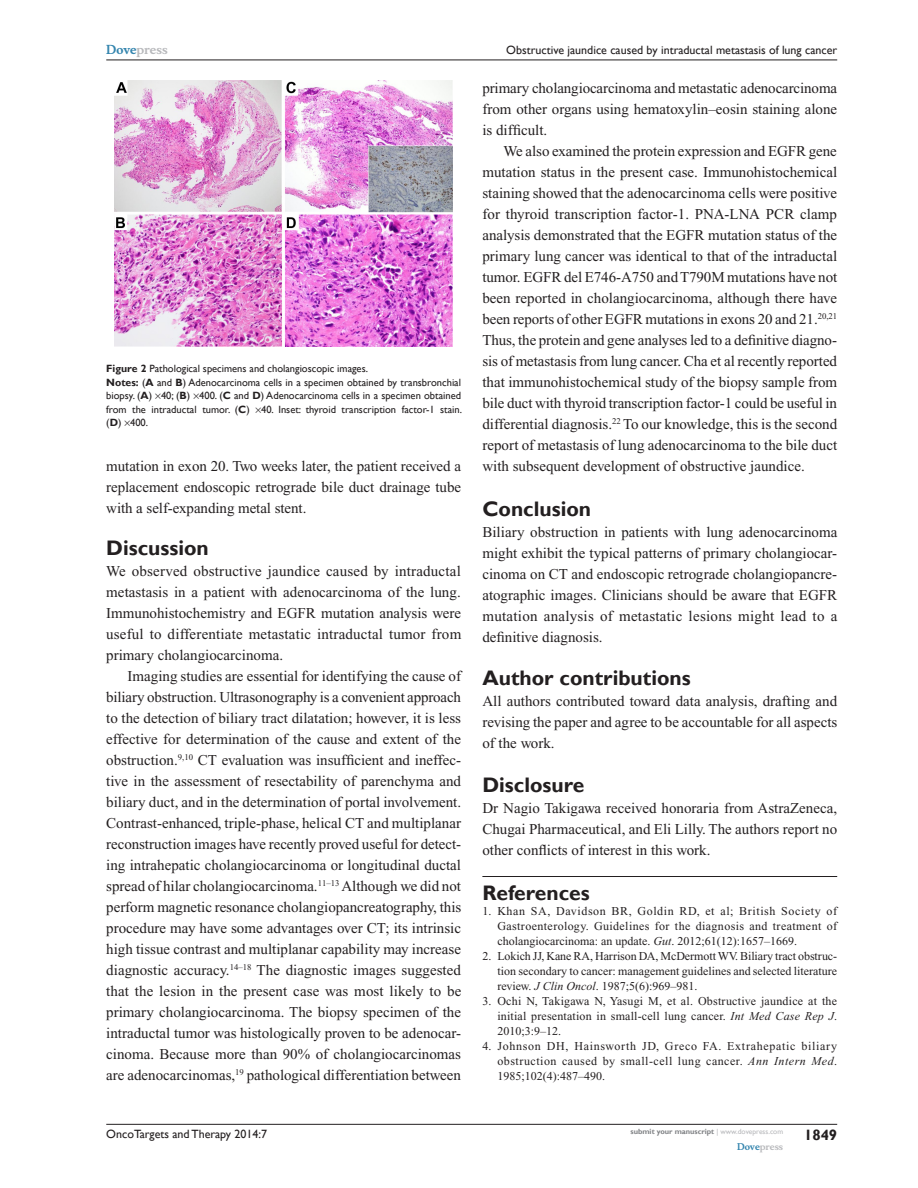
<style>
.page{position:relative;width:918px;height:1188px;background:#fff}
.page>*{position:absolute;margin:0;border:0;box-sizing:border-box;transform-origin:0 0}
.RefH{font:700 21px "Gill Sans";color:#231f20}
.Tx{font:15px/21px "Times New Roman";color:#231f20;text-align:justify}
.TxF{font:15px/21px "Times New Roman";color:#231f20;text-align:justify}
.RunFolio-R{font:700 15px "Gill Sans";color:#231f20}
.RefNL1{font:12px/15px "Times New Roman";color:#231f20;text-align:justify}
.RunH-R{font:12px "Gill Sans";color:#231f20}
.RunF-R{font:12px "Gill Sans";color:#231f20}
.RunH-Brand-R{font:700 12px "Musee";color:#b8b9bc}
.FigSNRI{font:10.5px/13.5px "Gill Sans";color:#231f20;text-align:justify}
.FC{font:10.5px "Gill Sans";color:#231f20}
.RunF-Brand-R{font:700 9px "Musee";color:#b8b9bc}
.RunF-SubmityourMS-R{font:700 7.5px "Gill Sans";color:#808285}
.s1{color:#3485ae}
.s2{font-weight:700}
.s3{font-style:italic}
.s4{font-weight:400;color:#b8b9bc}
</style>
<div class="page">
<hr style="left:106px;top:1124px;width:731px;height:1px;background:#231f20">
<hr style="left:106px;top:60px;width:731px;height:1px;background:#231f20">
<hr style="left:482px;top:876px;width:355px;height:1px;background:#231f20">
<img style="left:114px;top:81px;width:339px;height:266px">
<p class="RunH-Brand-R" style="left:106px;top:43px;width:63px"><span class="s1">Dove</span>press</p>
<p class="FC" style="left:106px;top:363px;width:263px"><span class="s2">Figure 2</span> Pathological specimens and cholangioscopic images.</p>
<p class="FigSNRI" style="left:106px;top:376px;width:357px"><span class="s2">Notes:</span> (<span class="s2">A</span> and <span class="s2">B</span>) Adenocarcinoma cells in a specimen obtained by transbronchial biopsy. (<span class="s2">A</span>) 40; (<span class="s2">B</span>) 400. (<span class="s2">C</span> and <span class="s2">D</span>) Adenocarcinoma cells in a specimen obtained from the intraductal tumor. (<span class="s2">C</span>) 40. Inset: thyroid transcription factor-1 stain. (<span class="s2">D</span>) 400.</p>
<p class="Tx" style="left:106px;top:455px;width:356px">mutation in exon 20. Two weeks later, the patient received a replacement endoscopic retrograde bile duct drainage tube with a self-expanding metal stent.</p>
<h1 class="RefH" style="left:106px;top:535px;width:104px">Discussion</h1>
<p class="TxF" style="left:106px;top:560px;width:357px">We observed obstructive jaundice caused by intraductal metastasis in a patient with adenocarcinoma of the lung.<br>Immunohistochemistry and EGFR mutation analysis were useful to differentiate metastatic intraductal tumor from primary cholangiocarcinoma.</p>
<p class="Tx" style="left:106px;top:665px;width:357px;text-indent:21px">Imaging studies are essential for identifying the cause of biliary obstruction. Ultrasonography is a convenient approach to the detection of biliary tract dilatation; however, it is less effective for determination of the cause and extent of the obstruction.<sup>9,10</sup> CT evaluation was insufficient and ineffec&shy;tive in the assessment of resectability of parenchyma and biliary duct, and in the determination of portal involvement.<br>Contrast-enhanced, triple-phase, helical CT and multiplanar reconstruction images have recently proved useful for detect&shy;ing intrahepatic cholangiocarcinoma or longitudinal ductal spread of hilar cholangiocarcinoma.<sup>11–13</sup> Although we did not perform magnetic resonance cholangiopancreatography, this procedure may have some advantages over CT; its intrinsic high tissue contrast and multiplanar capability may increase diagnostic accuracy.<sup>14–18</sup> The diagnostic images suggested that the lesion in the present case was most likely to be primary cholangiocarcinoma. The biopsy specimen of the intraductal tumor was histologically proven to be adenocar&shy;cinoma. Because more than 90% of cholangiocarcinomas are adenocarcinomas,<sup>19</sup> pathological differentiation between</p>
<p class="RunH-R" style="left:506px;top:43px;width:332px">Obstructive jaundice caused by intraductal metastasis of lung cancer</p>
<p class="Tx" style="left:482px;top:77px;width:356px">primary cholangiocarcinoma and metastatic adenocarcinoma from other organs using hematoxylin–eosin staining alone is difficult.</p>
<p class="Tx" style="left:482px;top:140px;width:356px;text-indent:21px">We also examined the protein expression and EGFR gene mutation status in the present case. Immunohistochemical staining showed that the adenocarcinoma cells were positive for thyroid transcription factor-1. PNA-LNA PCR clamp analysis demonstrated that the EGFR mutation status of the primary lung cancer was identical to that of the intraductal tumor. EGFR del E746-A750 and T790M mutations have not been reported in cholangiocarcinoma, although there have been reports of other EGFR mutations in exons 20 and 21.<sup>20,21<br></sup>Thus, the protein and gene analyses led to a definitive diagno&shy;sis of metastasis from lung cancer. Cha et al recently reported that immunohistochemical study of the biopsy sample from bile duct with thyroid transcription factor-1 could be useful in differential diagnosis.<sup>22</sup> To our knowledge, this is the second report of metastasis of lung adenocarcinoma to the bile duct with subsequent development of obstructive jaundice.</p>
<h1 class="RefH" style="left:482px;top:496px;width:110px">Conclusion</h1>
<p class="TxF" style="left:482px;top:521px;width:357px">Biliary obstruction in patients with lung adenocarcinoma might exhibit the typical patterns of primary cholangiocar&shy;cinoma on CT and endoscopic retrograde cholangiopancre&shy;atographic images. Clinicians should be aware that EGFR mutation analysis of metastatic lesions might lead to a definitive diagnosis.</p>
<h1 class="RefH" style="left:482px;top:665px;width:210px">Author contributions</h1>
<p class="TxF" style="left:482px;top:691px;width:357px">All authors contributed toward data analysis, drafting and revising the paper and agree to be accountable for all aspects of the work.</p>
<h1 class="RefH" style="left:482px;top:772px;width:103px">Disclosure</h1>
<p class="TxF" style="left:482px;top:797px;width:356px">Dr Nagio Takigawa received honoraria from AstraZeneca, Chugai Pharmaceutical, and Eli Lilly. The authors report no other conflicts of interest in this work.</p>
<p class="RefH" style="left:482px;top:880px;width:109px">References</p>
<p class="RefNL1" style="left:497px;top:903px;width:341px;text-indent:-15px">1. Khan SA, Davidson BR, Goldin RD, et al; British Society of Gastroenterology. Guidelines for the diagnosis and treatment of cholangiocarcinoma: an update. <span class="s3">Gut</span>. 2012;61(12):1657–1669.</p>
<p class="RefNL1" style="left:497px;top:948px;width:341px;text-indent:-15px">2. Lokich JJ, Kane RA, Harrison DA, McDermott WV. Biliary tract obstruc&shy;tion secondary to cancer: management guidelines and selected literature review. <span class="s3">J Clin Oncol</span>. 1987;5(6):969–981.</p>
<p class="RefNL1" style="left:497px;top:993px;width:341px;text-indent:-15px">3. Ochi N, Takigawa N, Yasugi M, et al. Obstructive jaundice at the initial presentation in small-cell lung cancer. <span class="s3">Int Med Case Rep J</span>.<br>2010;3:9–12.</p>
<p class="RefNL1" style="left:497px;top:1038px;width:341px;text-indent:-15px">4. Johnson DH, Hainsworth JD, Greco FA. Extrahepatic biliary obstruction caused by small-cell lung cancer. <span class="s3">Ann Intern Med</span>.<br>1985;102(4):487–490.</p>
<p class="RunF-R" style="left:106px;top:1127px;width:162px">OncoTargets and Therapy 2014:7</p>
<p class="RunF-SubmityourMS-R" style="left:631px;top:1127px;width:154px">submit your manuscript <span class="s4">| www.dovepress.com</span></p>
<p class="RunF-Brand-R" style="left:737px;top:1141px;width:48px"><span class="s1">Dove</span>press</p>
<p class="RunFolio-R" style="left:804px;top:1126px;width:35px">1849</p>
</div>
